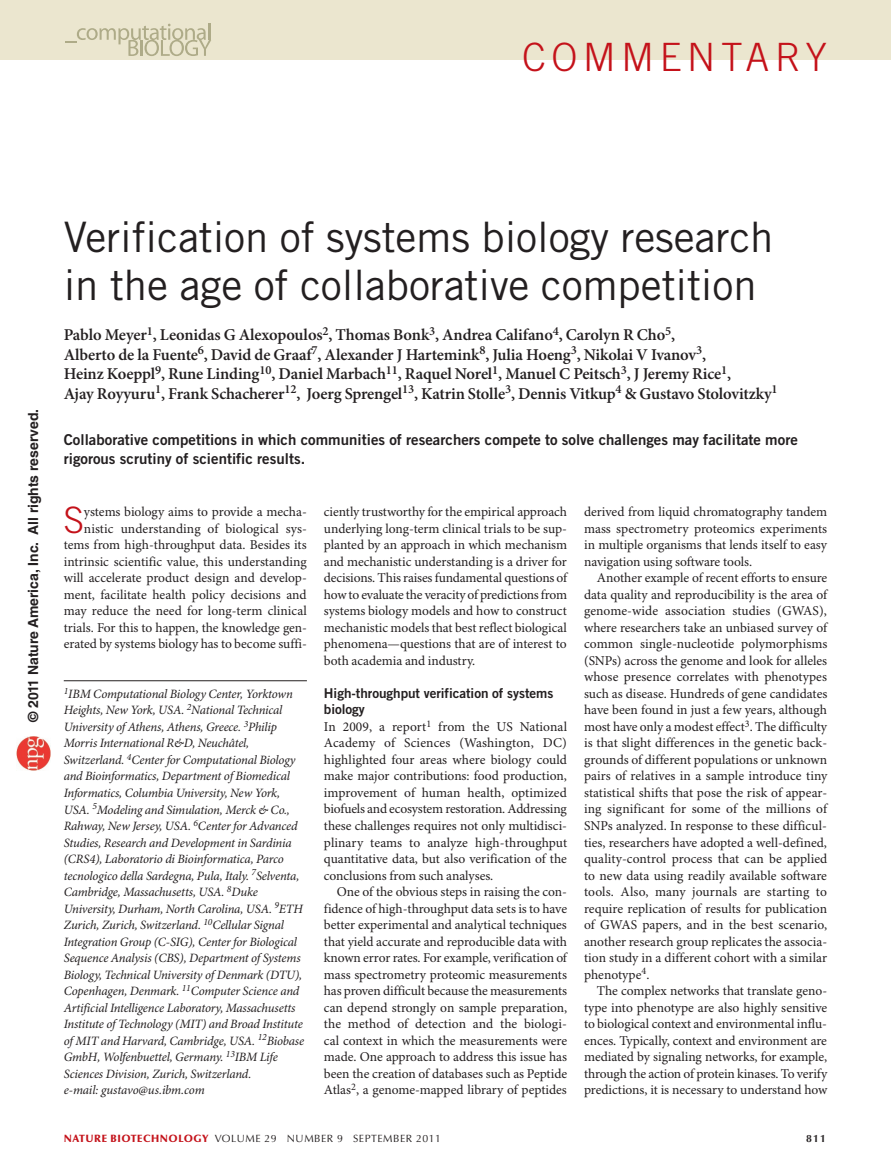
<style>
.page{position:relative;width:891px;height:1175px;background:#fff}
.page>*{position:absolute;margin:0;border:0;box-sizing:border-box;transform-origin:0 0}
.t1{font:42px/48px "Trade Gothic LT Std";letter-spacing:-.005em;color:#231f20}
.t2{font:300 39px "Trade Gothic LT Std";letter-spacing:.145em;color:#c4121a}
.t3{font:300 36.3px "Trade Gothic LT Std";color:#c4121a}
.t4{font:600 16.5px/19.5px "Minion Pro";letter-spacing:-.01em;color:#231f20}
.t5{font:15px/19.5px "Trade Gothic LT Std Bd 2";color:#231f20}
.t6{font:700 13.95px "Helvetica LT Std";color:#231f20}
.t7{font:13.5px/16.5px "Minion Pro";letter-spacing:-.005em;color:#231f20;text-align:justify}
.t8{font:13.5px/16.5px "Trade Gothic LT Std Bd 2";letter-spacing:-.005em;color:#231f20}
.t9{font:italic 12.75px/16.5px "Minion Pro";letter-spacing:-.015em;color:#231f20}
.t10{font:10.5px "Optima LT Std";letter-spacing:.05em;color:#231f20}
.t11{font:700 10.5px "Optima LT Std";color:#231f20}
.s1{font-weight:900;color:#c4121a}
</style>
<div class="page">
<div style="left:0;top:0;width:891px;height:60px;background:#ebe6cf"></div>
<hr style="left:64px;top:680px;width:243px;height:1px;background:#231f20">
<svg style="left:65px;top:23px;width:146px;height:33px"></svg>
<img style="left:17px;top:736px;width:33px;height:34px">
<h2 class="t2" style="left:522px;top:34px;width:307px">COMMENTARY</h2>
<p class="t6" style="left:25px;top:722px;width:315px;rotate:-90deg">© 2011 Nature America, Inc. All rights reserved.</p>
<h1 class="t1" style="left:64px;top:212px;width:711px">Verification of systems biology research in the age of collaborative competition</h1>
<p class="t4" style="left:64px;top:326px;width:715px">Pablo Meyer<sup>1</sup>, Leonidas G Alexopoulos<sup>2</sup>, Thomas Bonk<sup>3</sup>, Andrea Califano<sup>4</sup>, Carolyn R Cho<sup>5</sup>,<br>Alberto de la Fuente<sup>6</sup>, David de Graaf<sup>7</sup>, Alexander J Hartemink<sup>8</sup>, Julia Hoeng<sup>3</sup>, Nikolai V Ivanov<sup>3</sup>,<br>Heinz Koeppl<sup>9</sup>, Rune Linding<sup>10</sup>, Daniel Marbach<sup>11</sup>, Raquel Norel<sup>1</sup>, Manuel C Peitsch<sup>3</sup>, J Jeremy Rice<sup>1</sup>,<br>Ajay Royyuru<sup>1</sup>, Frank Schacherer<sup>12</sup>, Joerg Sprengel<sup>13</sup>, Katrin Stolle<sup>3</sup>, Dennis Vitkup<sup>4</sup> &amp; Gustavo Stolovitzky<sup>1</sup></p>
<p class="t5" style="left:64px;top:429px;width:736px">Collaborative competitions in which communities of researchers compete to solve challenges may facilitate more rigorous scrutiny of scientific results.</p>
<h3 class="t3" style="left:64px;top:498px;width:22px">S</h3>
<p class="t7" style="left:64px;top:504px;width:245px;text-align:right">ystems biology aims to provide a mecha&shy;nistic understanding of biological sys&shy;tems from high-throughput data. Besides its intrinsic scientific value, this understanding will accelerate product design and develop&shy;ment, facilitate health policy decisions and may reduce the need for long-term clinical trials. For this to happen, the knowledge gen&shy;erated by systems biology has to become suffi-</p>
<p class="t7" style="left:324px;top:504px;width:245px">ciently trustworthy for the empirical approach underlying long-term clinical trials to be sup&shy;planted by an approach in which mechanism and mechanistic understanding is a driver for decisions. This raises fundamental questions of how to evaluate the veracity of predictions from systems biology models and how to construct mechanistic models that best reflect biological phenomena—questions that are of interest to both academia and industry.</p>
<p class="t8" style="left:324px;top:684px;width:231px">High-throughput verification of systems biology</p>
<p class="t7" style="left:324px;top:719px;width:245px">In 2009, a report<sup>1</sup> from the US National Academy of Sciences (Washington, DC) highlighted four areas where biology could make major contributions: food production, improvement of human health, optimized biofuels and ecosystem restoration. Addressing these challenges requires not only multidisci&shy;plinary teams to analyze high-throughput quantitative data, but also verification of the conclusions from such analyses.</p>
<p class="t7" style="left:324px;top:884px;width:245px;text-indent:13px">One of the obvious steps in raising the con&shy;fidence of high-throughput data sets is to have better experimental and analytical techniques that yield accurate and reproducible data with known error rates. For example, verification of mass spectrometry proteomic measurements has proven difficult because the measurements can depend strongly on sample preparation, the method of detection and the biologi&shy;cal context in which the measurements were made. One approach to address this issue has been the creation of databases such as Peptide Atlas<sup>2</sup>, a genome-mapped library of peptides</p>
<p class="t9" style="left:64px;top:686px;width:242px"><sup>1</sup>IBM Computational Biology Center, Yorktown Heights, New York, USA. <sup>2</sup>National Technical University of Athens, Athens, Greece. <sup>3</sup>Philip Morris International R&amp;D, Neuchâtel, Switzerland. <sup>4</sup>Center for Computational Biology and Bioinformatics, Department of Biomedical Informatics, Columbia University, New York, USA. <sup>5</sup>Modeling and Simulation, Merck &amp; Co., Rahway, New Jersey, USA. <sup>6</sup>Center for Advanced Studies, Research and Development in Sardinia (CRS4), Laboratorio di Bioinformatica, Parco tecnologico della Sardegna, Pula, Italy. <sup>7</sup>Selventa, Cambridge, Massachusetts, USA. <sup>8</sup>Duke University, Durham, North Carolina, USA. <sup>9</sup>ETH Zurich, Zurich, Switzerland. <sup>10</sup>Cellular Signal Integration Group (C-SIG), Center for Biological Sequence Analysis (CBS), Department of Systems Biology, Technical University of Denmark (DTU), Copenhagen, Denmark. <sup>11</sup>Computer Science and Artificial Intelligence Laboratory, Massachusetts Institute of Technology (MIT) and Broad Institute of MIT and Harvard, Cambridge, USA. <sup>12</sup>Biobase GmbH, Wolfenbuettel, Germany. <sup>13</sup>IBM Life Sciences Division, Zurich, Switzerland.<br>e-mail: gustavo@us.ibm.com</p>
<p class="t7" style="left:584px;top:504px;width:245px">derived from liquid chromatography tandem mass spectrometry proteomics experiments in multiple organisms that lends itself to easy navigation using software tools.</p>
<p class="t7" style="left:584px;top:570px;width:245px;text-indent:13px">Another example of recent efforts to ensure data quality and reproducibility is the area of genome-wide association studies (GWAS), where researchers take an unbiased survey of common single-nucleotide polymorphisms (SNPs) across the genome and look for alleles whose presence correlates with phenotypes such as disease. Hundreds of gene candidates have been found in just a few years, although most have only a modest effect<sup>3</sup>. The difficulty is that slight differences in the genetic back&shy;grounds of different populations or unknown pairs of relatives in a sample introduce tiny statistical shifts that pose the risk of appear&shy;ing significant for some of the millions of SNPs analyzed. In response to these difficul&shy;ties, researchers have adopted a well-defined, quality-control process that can be applied to new data using readily available software tools. Also, many journals are starting to require replication of results for publication of GWAS papers, and in the best scenario, another research group replicates the associa&shy;tion study in a different cohort with a similar phenotype<sup>4</sup>.</p>
<p class="t7" style="left:584px;top:983px;width:245px;text-indent:13px">The complex networks that translate geno&shy;type into phenotype are also highly sensitive to biological context and environmental influ&shy;ences. Typically, context and environment are mediated by signaling networks, for example, through the action of protein kinases. To verify predictions, it is necessary to understand how</p>
<p class="t10" style="left:64px;top:1132px;width:322px"><span class="s1">NATURE BIOTECHNOLOGY</span> VOLUME 29 NUMBER 9 SEPTEMBER</p>
<p class="t10" style="left:416px;top:1132px;width:26px">2011</p>
<p class="t11" style="left:806px;top:1132px;width:21px">811</p>
</div>
